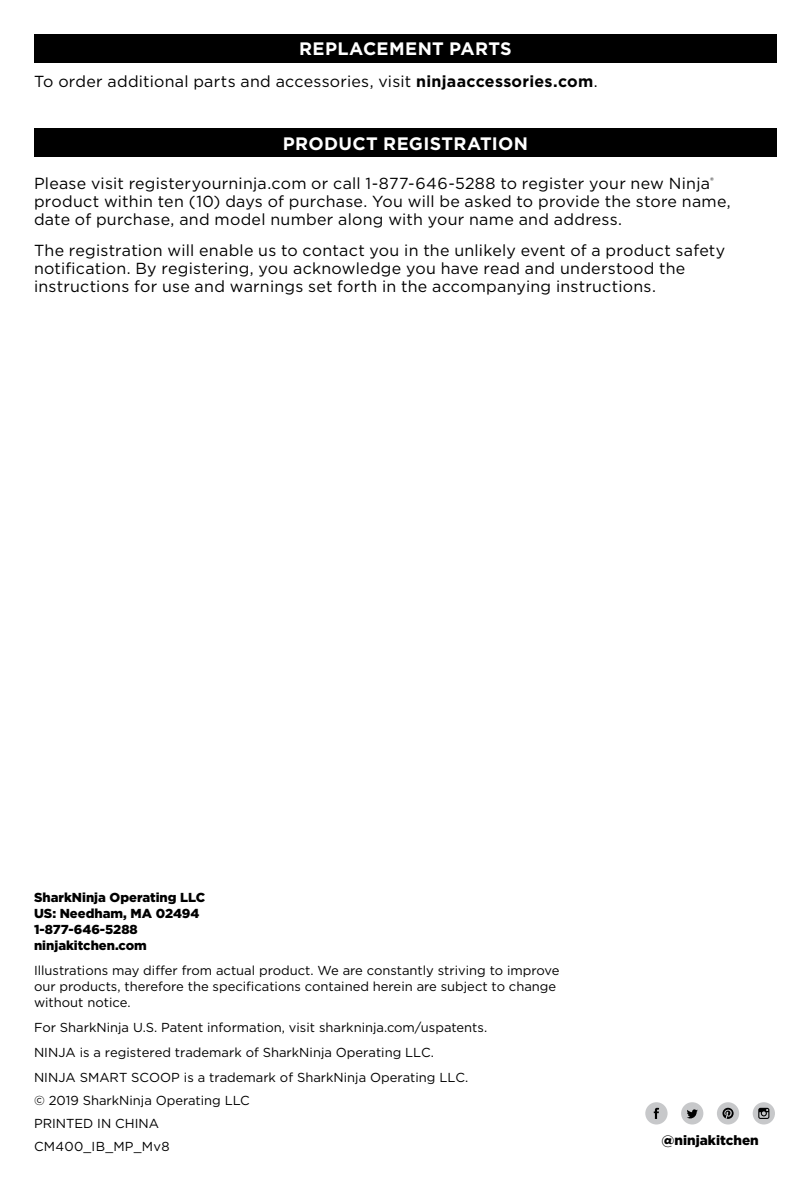
<style>
.page{position:relative;width:811px;height:1191px;background:#fff}
.page>*{position:absolute;margin:0;border:0;box-sizing:border-box;transform-origin:0 0}
.t1{font:700 18px "Gotham";letter-spacing:.015em;color:#fff}
.t2{font:16px/18px "Gotham";letter-spacing:.015em;color:#000}
.t3{font:900 13.6px "Gotham";color:#000}
.t4{font:13px/16px "Gotham";color:#000}
.t5{font:900 13px/16px "Gotham";color:#000}
.s1{font-weight:700}
</style>
<div class="page">
<div style="left:34px;top:34px;width:743px;height:28px;background:#000"></div>
<div style="left:34px;top:128px;width:743px;height:29px;background:#000"></div>
<div style="left:645px;top:1102px;width:22px;height:22px;background:#c7c8ca;border-radius:50%"></div>
<svg style="left:654px;top:1107px;width:5px;height:12px"></svg>
<div style="left:717px;top:1102px;width:22px;height:22px;background:#c7c8ca;border-radius:50%"></div>
<svg style="left:722px;top:1107px;width:11px;height:12px"></svg>
<div style="left:681px;top:1102px;width:22px;height:22px;background:#c7c8ca;border-radius:50%"></div>
<svg style="left:687px;top:1109px;width:11px;height:9px"></svg>
<div style="left:752px;top:1102px;width:23px;height:22px;background:#c7c8ca;border-radius:50%"></div>
<svg style="left:758px;top:1107px;width:11px;height:12px"></svg>
<p class="t1" style="left:299px;top:37px;width:214px">REPLACEMENT PARTS</p>
<p class="t2" style="left:34px;top:72px;width:565px">To order additional parts and accessories, visit <span class="s1">ninjaaccessories.com</span>.</p>
<p class="t1" style="left:283px;top:132px;width:247px">PRODUCT REGISTRATION</p>
<p class="t2" style="left:34px;top:174px;width:698px">Please visit registeryourninja.com or call 1-877-646-5288 to register your new Ninja<sup>® </sup>product within ten (10) days of purchase. You will be asked to provide the store name, date of purchase, and model number along with your name and address.</p>
<p class="t2" style="left:34px;top:241px;width:693px">The registration will enable us to contact you in the unlikely event of a product safety notification. By registering, you acknowledge you have read and understood the instructions for use and warnings set forth in the accompanying instructions.</p>
<p class="t5" style="left:34px;top:889px;width:173px">SharkNinja Operating LLC<br>US: Needham, MA 02494<br>1-877-646-5288 ninjakitchen.com</p>
<p class="t4" style="left:34px;top:962px;width:527px">Illustrations may differ from actual product. We are constantly striving to improve our products, therefore the specifications contained herein are subject to change without notice.</p>
<p class="t4" style="left:34px;top:1014px;width:454px;line-height:25px">For SharkNinja U.S. Patent information, visit sharkninja.com/uspatents.<br>NINJA is a registered trademark of SharkNinja Operating LLC.<br>NINJA SMART SCOOP is a trademark of SharkNinja Operating LLC.</p>
<p class="t4" style="left:34px;top:1088px;width:217px;line-height:23px">© 2019 SharkNinja Operating LLC<br>PRINTED IN CHINA<br>CM400_IB_MP_Mv8</p>
<p class="t3" style="left:661px;top:1131px;width:99px">@ninjakitchen</p>
</div>
